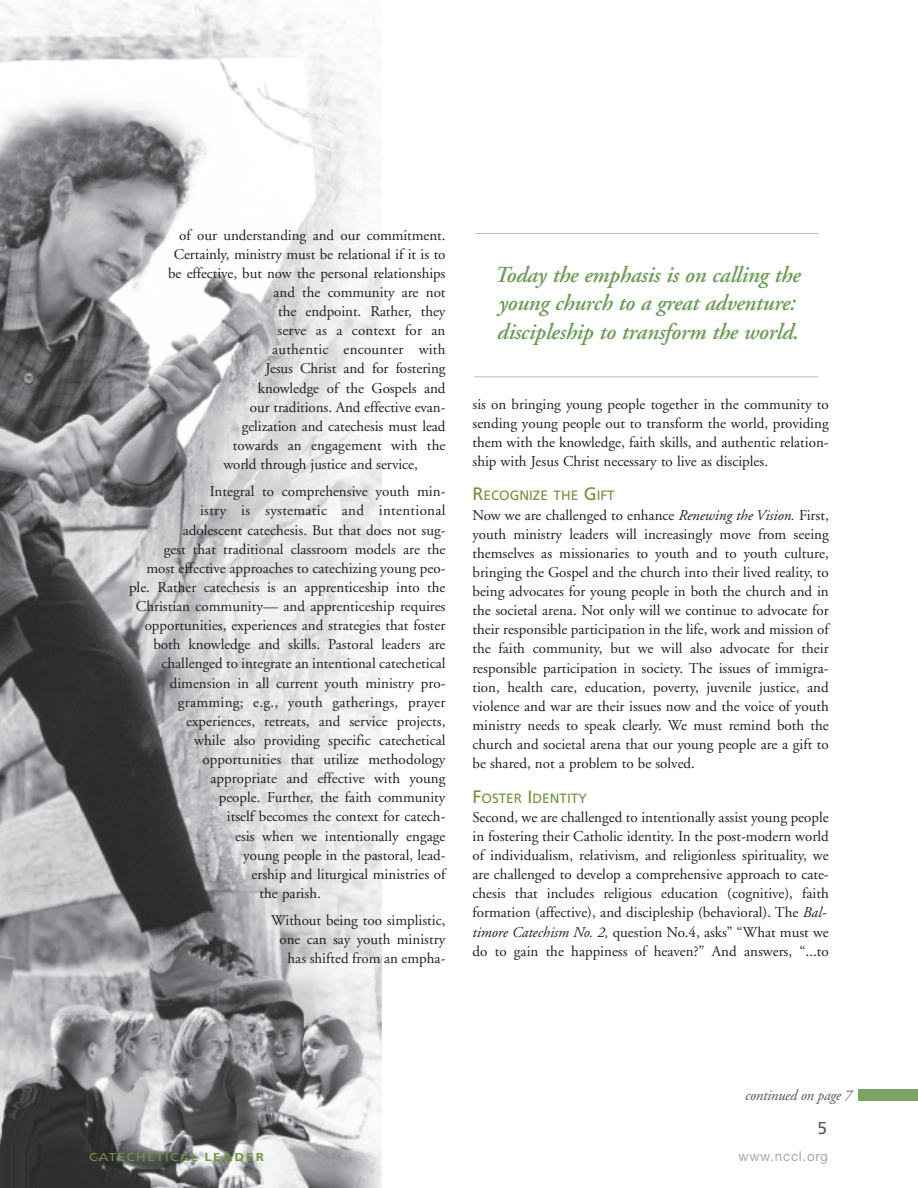
<style>
.page{position:relative;width:918px;height:1188px;background:#fff}
.page>*{position:absolute;margin:0;border:0;box-sizing:border-box;transform-origin:0 0}
.t1{font:italic 600 22.8px/28.5px "Adobe Garamond";letter-spacing:-.015em;color:#6e9c5a}
.t2{font:17.25px "Frutiger";color:#57585a}
.t3{font:15px/19px "Adobe Garamond";color:#231f20;text-align:justify}
.t4{font:15px "Adobe Garamond";letter-spacing:.02em;color:#231f20}
.t5{font:italic 15px "Adobe Garamond";letter-spacing:-.02em;color:#57585a}
.t6{font:13.5px "Frutiger";color:#73933d}
.t7{font:13.5px "Helvetica Neue";letter-spacing:.05em;color:#a8a9ad}
.t8{font:11.55px "Frutiger";letter-spacing:.1em;color:#73933d;scale:1.18 1}
.s1{font-size:18px}
.s2{font-style:italic}
.s3{font-weight:700}
</style>
<div class="page">
<img style="left:0;top:0;width:382px;height:1188px">
<div style="left:858px;top:1089px;width:60px;height:12px;background:#7ba465"></div>
<hr style="left:476px;top:233px;width:342px;height:1px;background:#bcbdc0">
<hr style="left:474px;top:376px;width:344px;height:1px;background:#bcbdc0">
<p class="t3" style="left:179px;top:227px;width:268px">of our understanding and our commitment.</p>
<p class="t3" style="left:174px;top:246px;width:273px">Certainly, ministry must be relational if it is to</p>
<p class="t3" style="left:168px;top:265px;width:279px">be effective, but now the personal relationships</p>
<p class="t3" style="left:274px;top:284px;width:173px">and the community are not</p>
<p class="t3" style="left:278px;top:303px;width:169px">the endpoint. Rather, they</p>
<p class="t3" style="left:278px;top:322px;width:169px">serve as a context for an</p>
<p class="t3" style="left:272px;top:341px;width:175px">authentic encounter with</p>
<p class="t3" style="left:265px;top:361px;width:182px">Jesus Christ and for fostering</p>
<p class="t3" style="left:258px;top:380px;width:189px">knowledge of the Gospels and</p>
<p class="t3" style="left:250px;top:399px;width:197px">our traditions. And effective evan-</p>
<p class="t3" style="left:242px;top:418px;width:205px">gelization and catechesis must lead</p>
<p class="t3" style="left:233px;top:437px;width:214px">towards an engagement with the</p>
<p class="t3" style="left:223px;top:456px;width:196px">world through justice and service,</p>
<p class="t3" style="left:210px;top:483px;width:237px">Integral to comprehensive youth min-</p>
<p class="t4" style="left:200px;top:505px;width:247px">istry is systematic and intentional</p>
<p class="t3" style="left:183px;top:522px;width:264px">adolescent catechesis. But that does not sug-</p>
<p class="t3" style="left:164px;top:541px;width:283px">gest that traditional classroom models are the</p>
<p class="t3" style="left:146px;top:560px;width:301px">most effective approaches to catechizing young peo-</p>
<p class="t3" style="left:129px;top:579px;width:318px">ple. Rather catechesis is an apprenticeship into the</p>
<p class="t3" style="left:136px;top:598px;width:311px">Christian community— and apprenticeship requires</p>
<p class="t3" style="left:145px;top:617px;width:302px">opportunities, experiences and strategies that foster</p>
<p class="t3" style="left:153px;top:636px;width:294px">both knowledge and skills. Pastoral leaders are</p>
<p class="t3" style="left:162px;top:655px;width:285px">challenged to integrate an intentional catechetical</p>
<p class="t3" style="left:170px;top:675px;width:277px">dimension in all current youth ministry pro-</p>
<p class="t4" style="left:178px;top:696px;width:269px">gramming; e.g., youth gatherings, prayer</p>
<p class="t3" style="left:186px;top:713px;width:261px">experiences, retreats, and service projects,</p>
<p class="t3" style="left:194px;top:732px;width:253px">while also providing specific catechetical</p>
<p class="t3" style="left:202px;top:751px;width:245px">opportunities that utilize methodology</p>
<p class="t3" style="left:211px;top:770px;width:236px">appropriate and effective with young</p>
<p class="t3" style="left:219px;top:789px;width:228px">people. Further, the faith community</p>
<p class="t3" style="left:227px;top:808px;width:220px">itself becomes the context for catech-</p>
<p class="t3" style="left:235px;top:828px;width:212px">esis when we intentionally engage</p>
<p class="t3" style="left:243px;top:847px;width:204px">young people in the pastoral, lead-</p>
<p class="t3" style="left:251px;top:866px;width:196px">ership and liturgical ministries of</p>
<p class="t3" style="left:260px;top:885px;width:63px">the parish.</p>
<p class="t3" style="left:271px;top:912px;width:176px;text-align:right">Without being too simplistic, one can say youth ministry has shifted from an empha-</p>
<h1 class="t1" style="left:495px;top:262px;width:307px">Today the emphasis is on calling the young church to a great adventure: discipleship to transform the world.</h1>
<p class="t3" style="left:472px;top:395px;width:358px">sis on bringing young people together in the community to sending young people out to transform the world, providing them with the knowledge, faith skills, and authentic relation&shy;ship with Jesus Christ necessary to live as disciples.</p>
<p class="t6" style="left:472px;top:490px;width:144px"><span class="s1">R</span>ECOGNIZE THE <span class="s1">G</span>IFT</p>
<p class="t3" style="left:472px;top:507px;width:358px">Now we are challenged to enhance <span class="s2">Renewing the Vision.</span> First, youth ministry leaders will increasingly move from seeing themselves as missionaries to youth and to youth culture, bringing the Gospel and the church into their lived reality, to being advocates for young people in both the church and in the societal arena. Not only will we continue to advocate for their responsible participation in the life, work and mission of the faith community, but we will also advocate for their responsible participation in society. The issues of immigra&shy;tion, health care, education, poverty, juvenile justice, and violence and war are their issues now and the voice of youth ministry needs to speak clearly. We must remind both the church and societal arena that our young people are a gift to be shared, not a problem to be solved.</p>
<p class="t6" style="left:472px;top:793px;width:116px"><span class="s1">F</span>OSTER <span class="s1">I</span>DENTITY</p>
<p class="t3" style="left:472px;top:809px;width:358px;text-align:left">Second, we are challenged to intentionally assist young people in fostering their Catholic identity. In the post-modern world of individualism, relativism, and religionless spirituality, we are challenged to develop a comprehensive approach to cate&shy;chesis that includes religious education (cognitive), faith formation (affective), and discipleship (behavioral). The <span class="s2">Bal&shy;timore Catechism No. 2,</span> question No.4, asks” “What must we do to gain the happiness of heaven?” And answers, “...to</p>
<p class="t8" style="left:89px;top:1152px;width:150px">CATECHETICAL <span class="s3">LEADER</span></p>
<p class="t5" style="left:745px;top:1089px;width:108px">continued on page 7</p>
<p class="t2" style="left:818px;top:1121px;width:11px">5</p>
<p class="t7" style="left:739px;top:1151px;width:91px">www.nccl.org</p>
</div>
